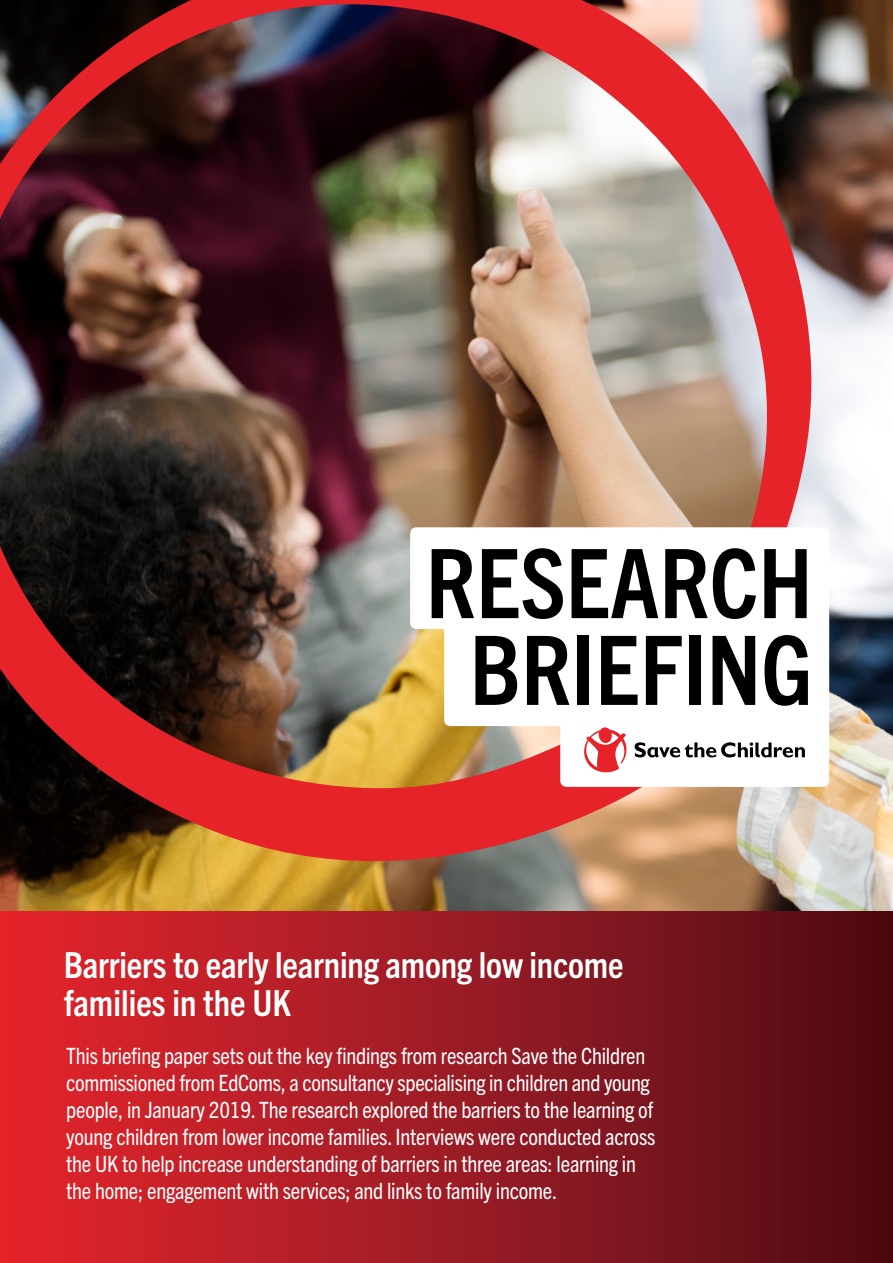
<style>
.page{position:relative;width:893px;height:1263px;background:#fff}
.page>*{position:absolute;margin:0;border:0;box-sizing:border-box;transform-origin:0 0}
.t1{font:700 condensed 96.15px/86.8px "Trade Gothic Next LT Pro";color:#000;text-align:center}
.t2{font:700 condensed 36px/37.5px "Trade Gothic Next LT Pro";letter-spacing:-.005em;color:#fff}
.t3{font:condensed 22.5px/27px "Trade Gothic Next LT Pro";letter-spacing:-.01em;color:#fff}
</style>
<div class="page">
<div style="left:0;top:868px;width:893px;height:395px;background:linear-gradient(to right,#e7272f,#4f0d16)"></div>
<img style="left:838px;top:0;width:55px;height:910px">
<img style="left:0;top:0;width:838px;height:920px">
<div style="left:410px;top:527px;width:419px;height:102px;background:#fff;border-radius:6px"></div>
<div style="left:444px;top:619px;width:385px;height:107px;background:#fff;border-radius:6px"></div>
<div style="left:560px;top:689px;width:269px;height:98px;background:#fff;border-radius:6px"></div>
<svg style="left:584px;top:727px;width:43px;height:46px"></svg>
<svg style="left:635px;top:742px;width:170px;height:15px"></svg>
<h1 class="t1" style="left:426px;top:534px;width:389px">RESEARCH<br>BRIEFING</h1>
<h2 class="t2" style="left:64px;top:944px;width:561px">Barriers to early learning among low income families in the UK</h2>
<p class="t3" style="left:66px;top:1041px;width:591px">This briefing paper sets out the key findings from research Save the Children commissioned from EdComs, a consultancy specialising in children and young people, in January 2019. The research explored the barriers to the learning of young children from lower income families. Interviews were conducted across the UK to help increase understanding of barriers in three areas: learning in the home; engagement with services; and links to family income.</p>
</div>
